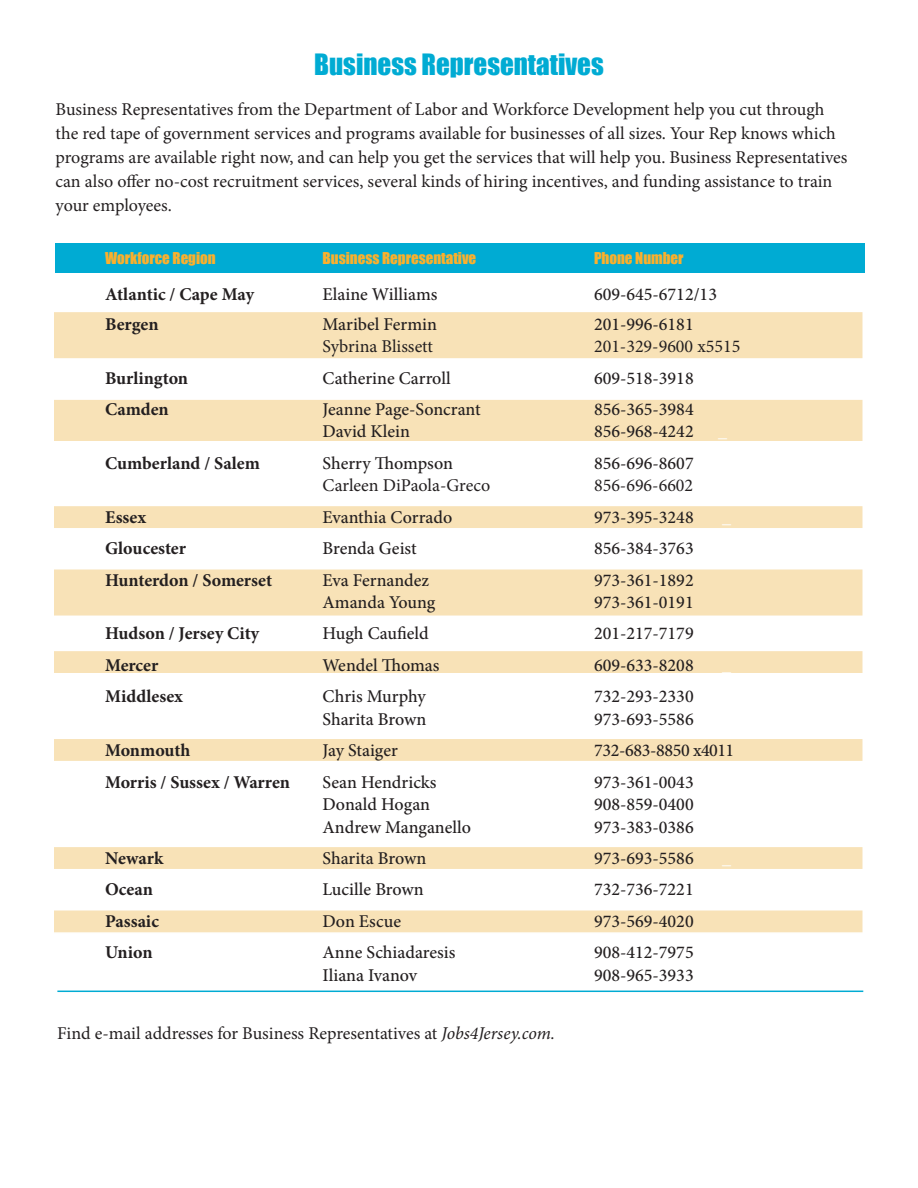
<style>
.page{position:relative;width:918px;height:1188px;background:#fff}
.page>*{position:absolute;margin:0;border:0;box-sizing:border-box;transform-origin:0 0}
.t1{font:27px "Impact";color:#00abd3}
.t2{font:500 18px "Minion Pro";color:#231f20}
.t3{font:18px/24px "Minion Pro";color:#231f20}
.t4{font:700 18px "Minion Pro";color:#231f20}
.t5{font:500 18px "Minion Pro";letter-spacing:-.02em;color:#231f20}
.t6{font:18px "Minion Pro";color:#fff}
.t7{font:15px "Impact";color:#fbb02c}
.s1{color:#fff}
.s2{font-style:italic}
</style>
<div class="page">
<hr style="left:57px;top:991px;width:806px;height:1px;background:#00abd3">
<div style="left:47px;top:398px;width:837px;height:44px;background:#f8e2b7;border:2px solid #fff"></div>
<div style="left:55px;top:243px;width:810px;height:29px;background:#00abd3"></div>
<div style="left:40px;top:909px;width:844px;height:25px;background:#f8e2b7;border:2px solid #fff"></div>
<div style="left:48px;top:738px;width:837px;height:24px;background:#f8e2b7;border:2px solid #fff"></div>
<div style="left:46px;top:505px;width:838px;height:25px;background:#f8e2b7;border:2px solid #fff"></div>
<div style="left:46px;top:650px;width:837px;height:24px;background:#f8e2b7;border:2px solid #fff"></div>
<div style="left:35px;top:846px;width:849px;height:24px;background:#f8e2b7;border:2px solid #fff"></div>
<div style="left:24px;top:311px;width:859px;height:49px;background:#f8e2b7;border:2px solid #fff"></div>
<div style="left:47px;top:568px;width:837px;height:49px;background:#f8e2b7;border:2px solid #fff"></div>
<svg style="left:24px;top:311px;width:30px;height:623px"></svg>
<svg style="left:862px;top:311px;width:23px;height:623px"></svg>
<p class="t1" style="left:314px;top:44px;width:291px">Business Representatives</p>
<p class="t3" style="left:56px;top:98px;width:793px">Business Representatives from the Department of Labor and Workforce Development help you cut through the red tape of government services and programs available for businesses of all sizes. Your Rep knows which programs are available right now, and can help you get the services that will help you. Business Representatives can also offer no-cost recruitment services, several kinds of hiring incentives, and funding assistance to train your employees.</p>
<p class="t7" style="left:105px;top:247px;width:112px">Workforce Region</p>
<p class="t7" style="left:323px;top:247px;width:155px">Business Representative</p>
<p class="t7" style="left:594px;top:247px;width:91px">Phone Number</p>
<p class="t4" style="left:105px;top:282px;width:151px">Atlantic / Cape May</p>
<p class="t2" style="left:323px;top:282px;width:116px">Elaine Williams</p>
<p class="t2" style="left:594px;top:282px;width:124px">609-645-6712/13</p>
<p class="t4" style="left:105px;top:311px;width:55px">Bergen</p>
<p class="t2" style="left:323px;top:312px;width:116px">Maribel Fermin</p>
<p class="t2" style="left:594px;top:312px;width:101px">201-996-6181</p>
<p class="t3" style="left:323px;top:334px;width:112px">Sybrina Blissett</p>
<p class="t3" style="left:594px;top:334px;width:148px">201-329-9600 x5515</p>
<p class="t4" style="left:105px;top:365px;width:85px">Burlington</p>
<p class="t2" style="left:323px;top:366px;width:130px">Catherine Carroll</p>
<p class="t2" style="left:594px;top:366px;width:101px">609-518-3918</p>
<p class="t4" style="left:105px;top:396px;width:65px">Camden</p>
<p class="t2" style="left:323px;top:397px;width:160px">Jeanne Page-Soncrant</p>
<p class="t2" style="left:594px;top:397px;width:101px">856-365-3984</p>
<p class="t2" style="left:323px;top:420px;width:89px">David Klein</p>
<p class="t2" style="left:594px;top:420px;width:101px">856-968-4242</p>
<p class="t6" style="left:718px;top:420px;width:10px">_</p>
<p class="t4" style="left:105px;top:450px;width:156px">Cumberland / Salem</p>
<p class="t2" style="left:323px;top:451px;width:132px">Sherry Thompson</p>
<p class="t2" style="left:594px;top:451px;width:101px">856-696-8607</p>
<p class="t3" style="left:323px;top:474px;width:169px">Carleen DiPaola-Greco</p>
<p class="t3" style="left:594px;top:474px;width:130px">856-696-6602 <span class="s1">_</span></p>
<p class="t4" style="left:105px;top:504px;width:43px">Essex</p>
<p class="t2" style="left:323px;top:505px;width:131px">Evanthia Corrado</p>
<p class="t2" style="left:594px;top:505px;width:101px">973-395-3248</p>
<p class="t6" style="left:722px;top:505px;width:10px">_</p>
<p class="t4" style="left:105px;top:536px;width:82px">Gloucester</p>
<p class="t2" style="left:323px;top:536px;width:96px">Brenda Geist</p>
<p class="t2" style="left:594px;top:536px;width:101px">856-384-3763</p>
<p class="t4" style="left:105px;top:567px;width:169px">Hunterdon / Somerset</p>
<p class="t2" style="left:323px;top:568px;width:108px">Eva Fernandez</p>
<p class="t2" style="left:594px;top:568px;width:101px">973-361-1892</p>
<p class="t2" style="left:323px;top:590px;width:114px">Amanda Young</p>
<p class="t2" style="left:594px;top:590px;width:101px">973-361-0191</p>
<p class="t4" style="left:105px;top:621px;width:156px">Hudson / Jersey City</p>
<p class="t2" style="left:323px;top:622px;width:108px">Hugh Caufield</p>
<p class="t2" style="left:594px;top:622px;width:101px">201-217-7179</p>
<p class="t4" style="left:105px;top:652px;width:55px">Mercer</p>
<p class="t2" style="left:323px;top:653px;width:118px">Wendel Thomas</p>
<p class="t2" style="left:594px;top:653px;width:101px">609-633-8208</p>
<p class="t6" style="left:722px;top:653px;width:10px">_</p>
<p class="t4" style="left:105px;top:684px;width:79px">Middlesex</p>
<p class="t2" style="left:323px;top:684px;width:105px">Chris Murphy</p>
<p class="t2" style="left:594px;top:684px;width:101px">732-293-2330</p>
<p class="t2" style="left:323px;top:707px;width:105px">Sharita Brown</p>
<p class="t2" style="left:594px;top:707px;width:101px">973-693-5586</p>
<p class="t4" style="left:105px;top:738px;width:87px">Monmouth</p>
<p class="t2" style="left:323px;top:738px;width:77px">Jay Staiger</p>
<p class="t5" style="left:594px;top:738px;width:142px">732-683-8850 x4011</p>
<p class="t4" style="left:105px;top:769px;width:186px">Morris / Sussex / Warren</p>
<p class="t2" style="left:323px;top:770px;width:115px">Sean Hendricks</p>
<p class="t2" style="left:594px;top:770px;width:101px">973-361-0043</p>
<p class="t2" style="left:323px;top:792px;width:109px">Donald Hogan</p>
<p class="t2" style="left:594px;top:792px;width:101px">908-859-0400</p>
<p class="t2" style="left:323px;top:815px;width:150px">Andrew Manganello</p>
<p class="t2" style="left:594px;top:815px;width:101px">973-383-0386</p>
<p class="t4" style="left:105px;top:846px;width:60px">Newark</p>
<p class="t2" style="left:323px;top:846px;width:105px">Sharita Brown</p>
<p class="t2" style="left:594px;top:846px;width:101px">973-693-5586</p>
<p class="t6" style="left:722px;top:846px;width:10px">_</p>
<p class="t4" style="left:105px;top:877px;width:49px">Ocean</p>
<p class="t2" style="left:323px;top:878px;width:103px">Lucille Brown</p>
<p class="t2" style="left:594px;top:878px;width:101px">732-736-7221</p>
<p class="t4" style="left:105px;top:908px;width:55px">Passaic</p>
<p class="t2" style="left:323px;top:909px;width:80px">Don Escue</p>
<p class="t2" style="left:594px;top:909px;width:101px">973-569-4020</p>
<p class="t4" style="left:105px;top:940px;width:49px">Union</p>
<p class="t2" style="left:323px;top:940px;width:134px">Anne Schiadaresis</p>
<p class="t2" style="left:594px;top:940px;width:101px">908-412-7975</p>
<p class="t2" style="left:323px;top:963px;width:96px">Iliana Ivanov</p>
<p class="t2" style="left:594px;top:963px;width:101px">908-965-3933</p>
<p class="t3" style="left:57px;top:1021px;width:500px">Find e-mail addresses for Business Representatives at <span class="s2">Jobs4Jersey.com.</span></p>
</div>
